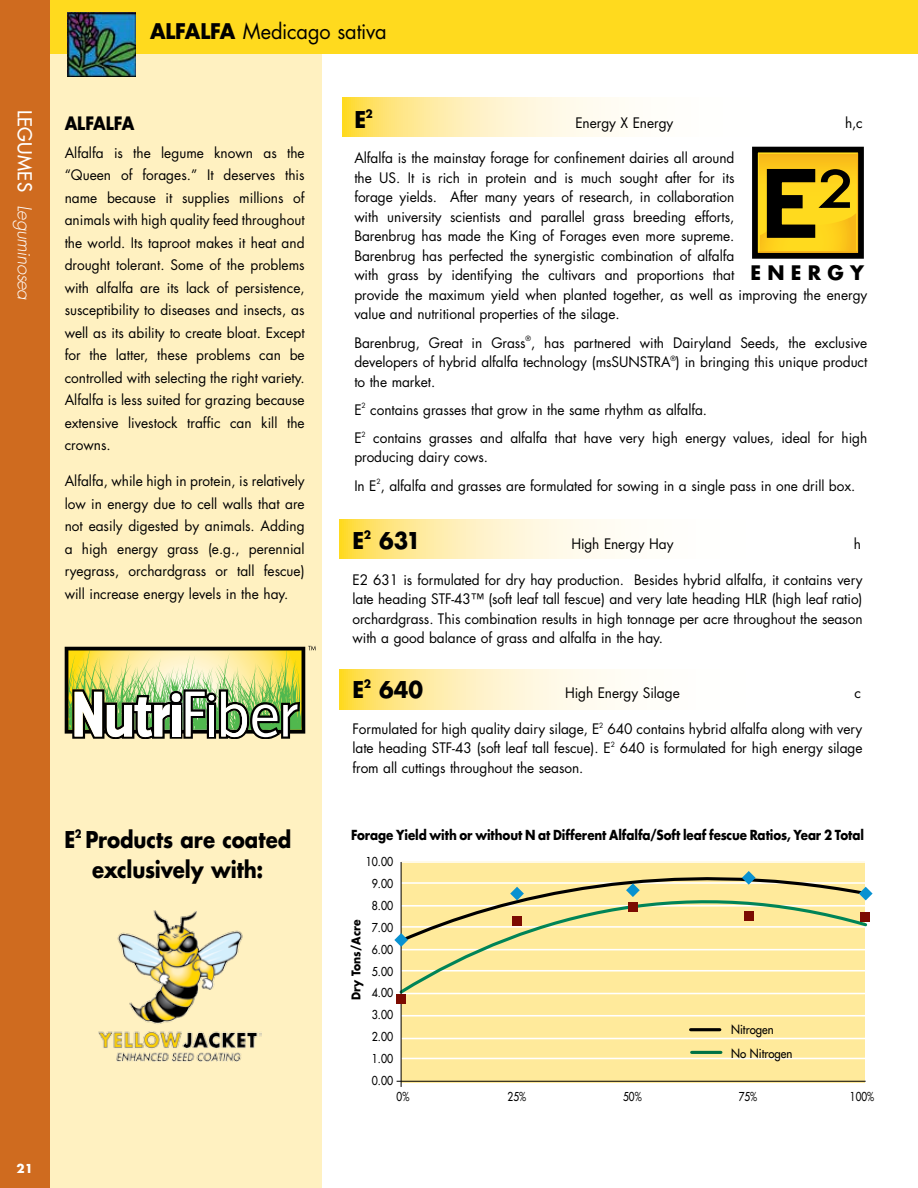
<style>
.page{position:relative;width:918px;height:1188px;background:#fff}
.page>*{position:absolute;margin:0;border:0;box-sizing:border-box;transform-origin:0 0}
.t1{font:700 22.5px/30px "Futura Std";letter-spacing:-.005em;color:#000;scale:.88 1}
.t2{font:700 22.5px "Futura Std";letter-spacing:-.005em;color:#000;scale:.95 1}
.t3{font:21px "Futura Std";letter-spacing:-.01em;color:#000;scale:.95 1}
.t4{font:700 19.5px "Futura";letter-spacing:.32em;color:#000}
.t5{font:italic 300 18.75px "Futura Std";letter-spacing:-.025em;color:#fff}
.t6{font:700 18px "Futura Std";color:#000;scale:.9 1}
.t7{font:14.1px/22.5px "Futura Std";letter-spacing:-.005em;color:#000;text-align:justify}
.t8{font:700 13.5px "Futura Std";letter-spacing:-.005em;color:#000;scale:.88 1}
.t9{font:500 12.3px/24px "Futura Std";color:#000;scale:.92 1}
.t10{font:500 12px/21.9px "Futura Std";color:#000;text-align:center;scale:.88 1}
.t11{font:500 12px "Futura Std";color:#000;scale:.83 1}
.t12{font:700 12px "Futura Std";color:#fff}
.t13{font:700 11.7px "Futura Std";color:#000;scale:.92 1}
.t14{font:700 11.25px "Futura Std";color:#000;scale:.95 1}
.t15{font:700 11.25px "Futura Std";color:#000;scale:.88 1}
.t16{font:7.05px "Futura Std";color:#000}
.s1{font-weight:500;font-style:normal}
.s2{font-weight:700}
</style>
<div class="page">
<div style="left:50px;top:0;width:272px;height:1188px;background:#fff1c1"></div>
<div style="left:0;top:0;width:918px;height:53px;background:#ffda1e"></div>
<img style="left:68px;top:13px;width:68px;height:63px">
<img style="left:98px;top:910px;width:163px;height:152px">
<img style="left:65px;top:646px;width:251px;height:92px">
<div style="left:0;top:0;width:50px;height:1188px;background:#cf6b1f"></div>
<svg style="left:339px;top:670px;width:282px;height:39px;background:#ffefb5"></svg>
<svg style="left:339px;top:519px;width:282px;height:40px;background:#ffefb5"></svg>
<svg style="left:343px;top:97px;width:282px;height:40px;background:#ffefb6"></svg>
<div style="left:752px;top:147px;width:112px;height:112px;border:6px solid #000"></div>
<svg style="left:755px;top:151px;width:105px;height:104px;background:#a98a12"></svg>
<div style="left:401px;top:861px;width:464px;height:221px;background:#ffea9b"></div>
<hr style="left:397px;top:1038px;width:469px;height:1px;background:#fff">
<hr style="left:397px;top:1015px;width:469px;height:2px;background:#fff">
<hr style="left:397px;top:1081px;width:469px;height:1px;background:#000">
<hr style="left:397px;top:1058px;width:469px;height:1px;background:#fff">
<svg style="left:399px;top:947px;width:466px;height:48px"></svg>
<hr style="left:691px;top:1028px;width:29px;height:3px;background:#000">
<hr style="left:692px;top:1051px;width:29px;height:3px;background:#007244">
<hr style="left:401px;top:862px;width:1px;height:225px;background:#000">
<div style="left:397px;top:994px;width:9px;height:10px;background:#7c0b01"></div>
<svg style="left:394px;top:861px;width:479px;height:86px"></svg>
<h3 class="t5" style="left:36px;top:110px;width:192px;rotate:90deg"><span class="s1">LEGUMES</span> Leguminosea</h3>
<p class="t12" style="left:17px;top:1160px;width:18px">21</p>
<h2 class="t3" style="left:150px;top:18px;width:251px"><span class="s2">ALFALFA</span> Medicago sativa</h2>
<p class="t6" style="left:65px;top:111px;width:79px">ALFALFA</p>
<p class="t7" style="left:65px;top:141px;width:242px">Alfalfa is the legume known as the “Queen of forages.” It deserves this name because it supplies millions of animals with high quality feed throughout the world. Its taproot makes it heat and drought tolerant. Some of the problems with alfalfa are its lack of persistence, susceptibility to diseases and insects, as well as its ability to create bloat. Except for the latter, these problems can be controlled with selecting the right variety.<br>Alfalfa is less suited for grazing because extensive livestock traffic can kill the crowns.</p>
<p class="t7" style="left:65px;top:470px;width:242px">Alfalfa, while high in protein, is relatively low in energy due to cell walls that are not easily digested by animals. Adding a high energy grass (e.g., perennial ryegrass, orchardgrass or tall fescue) will increase energy levels in the hay.</p>
<h1 class="t1" style="left:64px;top:824px;width:11px">E</h1>
<p class="t15" style="left:75px;top:826px;width:9px">2</p>
<h1 class="t1" style="left:92px;top:824px;width:228px;text-indent:-7px">Products are coated exclusively with:</h1>
<h1 class="t2" style="left:354px;top:104px;width:11px">E</h1>
<p class="t14" style="left:366px;top:106px;width:9px">2</p>
<p class="t7" style="left:575px;top:111px;width:99px">Energy X Energy</p>
<p class="t7" style="left:845px;top:111px;width:19px">h,c</p>
<p class="t7" style="left:354px;top:149px;width:515px;line-height:19.5px;text-align:left">Alfalfa is the mainstay forage for confinement dairies all around<br>the US. It is rich in protein and is much sought after for its<br>forage yields. After many years of research, in collaboration<br>with university scientists and parallel grass breeding efforts,<br>Barenbrug has made the King of Forages even more supreme.<br>Barenbrug has perfected the synergistic combination of alfalfa<br>with grass by identifying the cultivars and proportions that<br>provide the maximum yield when planted together, as well as improving the energy value and nutritional properties of the silage.</p>
<p class="t7" style="left:354px;top:333px;width:515px;line-height:19.5px">Barenbrug, Great in Grass<sup>®</sup>, has partnered with Dairyland Seeds, the exclusive developers of hybrid alfalfa technology (msSu nstra</p>
<h3 class="t4" style="left:751px;top:259px;width:115px">ENERGY</h3>
<p class="t7" style="left:671px;top:351px;width:198px"><sup>®</sup>) in bringing this unique product</p>
<p class="t7" style="left:354px;top:367px;width:354px;line-height:28.2px;text-align:left">to the market.<br>E<sup>2</sup> contains grasses that grow in the same rhythm as alfalfa.<br>E</p>
<p class="t7" style="left:354px;top:428px;width:514px;line-height:19.5px;text-indent:19px">contains grasses and alfalfa that have very high energy values, ideal for high producing dairy cows.</p>
<p class="t7" style="left:354px;top:474px;width:503px">In E , alfalfa and grasses are formulated for sowing in a single pass in one drill box.</p>
<p class="t16" style="left:362px;top:429px;width:6px">2</p>
<p class="t16" style="left:376px;top:477px;width:6px">2</p>
<h1 class="t2" style="left:352px;top:525px;width:11px">E</h1>
<p class="t14" style="left:364px;top:527px;width:9px">2</p>
<h1 class="t2" style="left:379px;top:525px;width:45px">631</h1>
<p class="t7" style="left:571px;top:533px;width:104px">High Energy Hay</p>
<p class="t7" style="left:854px;top:533px;width:9px">h</p>
<p class="t7" style="left:353px;top:570px;width:512px;line-height:19.5px">E2 631 is formulated for dry hay production. Besides hybrid alfalfa, it contains very late heading STF-43™ (soft leaf tall fescue) and very late heading HLR (high leaf ratio) orchardgrass. This combination results in high tonnage per acre throughout the season with a good balance of grass and alfalfa in the hay.</p>
<h1 class="t2" style="left:352px;top:675px;width:11px">E</h1>
<p class="t14" style="left:364px;top:676px;width:9px">2</p>
<h1 class="t2" style="left:379px;top:675px;width:48px">640</h1>
<p class="t7" style="left:565px;top:682px;width:116px">High Energy Silage</p>
<p class="t7" style="left:854px;top:682px;width:8px">c</p>
<p class="t7" style="left:352px;top:719px;width:511px;line-height:19.5px">Formulated for high quality dairy silage, E<sup>2</sup> 640 contains hybrid alfalfa along with very late heading STF-43 (soft leaf tall fescue). E<sup>2</sup> 640 is formulated for high energy silage from all cuttings throughout the season.</p>
<p class="t8" style="left:351px;top:826px;width:584px">Forage Yield with or without N at Different Alfalfa/Soft leaf fescue Ratios, Year 2 Total</p>
<p class="t10" style="left:366px;top:851px;width:33px">10.00<br>9.00<br>8.00<br>7.00<br>6.00<br>5.00<br>4.00<br>3.00<br>2.00<br>1.00<br>0.00</p>
<p class="t13" style="left:348px;top:1000px;width:89px;rotate:-90deg">Dry Tons/Acre</p>
<p class="t9" style="left:731px;top:1018px;width:68px">Nitrogen<br>No Nitrogen</p>
<p class="t11" style="left:397px;top:1089px;width:17px">0%</p>
<p class="t11" style="left:508px;top:1089px;width:24px">25%</p>
<p class="t11" style="left:623px;top:1089px;width:24px">50%</p>
<p class="t11" style="left:739px;top:1089px;width:24px">75%</p>
<p class="t11" style="left:850px;top:1089px;width:31px">100%</p>
</div>
